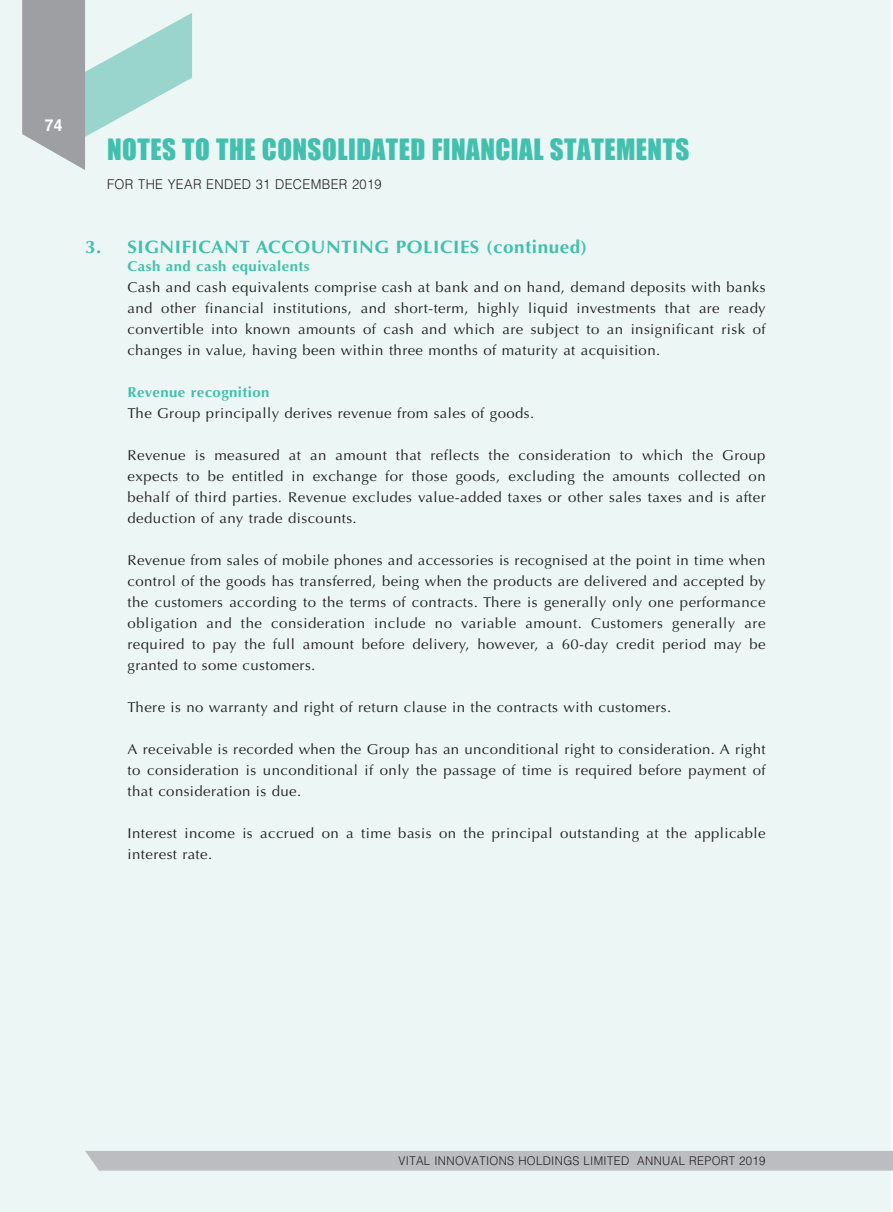
<style>
.page{position:relative;width:893px;height:1212px;background:#fff}
.page>*{position:absolute;margin:0;border:0;box-sizing:border-box;transform-origin:0 0}
.t1{font:27px "Impact";letter-spacing:.015em;color:#42bfae}
._01_H1{font:700 18px "Optima LT Std";letter-spacing:.03em;color:#42bfae;scale:1.05 1}
.t2{font:700 16.5px "Helvetica LT Std";color:#fff;scale:.95 1}
._00_txt{font:14.25px/21px "Optima LT Std";letter-spacing:.03em;color:#231f20;text-align:justify;scale:1.05 1}
._02_H2{font:700 14.25px "Optima LT Std";letter-spacing:.03em;color:#42bfae;scale:1.05 1}
.t3{font:300 13.5px "Helvetica LT Std";letter-spacing:.03em;color:#231f20;scale:.95 1}
.t4{font:300 12px "Helvetica LT Std";letter-spacing:.03em;color:#231f20;scale:.95 1}
</style>
<div class="page">
<div style="left:0;top:0;width:891px;height:1212px;background:#ecf7f5"></div>
<div style="left:85px;top:1151px;width:808px;height:19px;background:#bcbdc0"></div>
<svg style="left:22px;top:0;width:170px;height:170px"></svg>
<p class="t2" style="left:45px;top:115px;width:20px">74</p>
<h1 class="t1" style="left:107px;top:128px;width:584px">NOTES TO THE CONSOLIDATED FINANCIAL STATEMENTS</h1>
<p class="t3" style="left:107px;top:176px;width:290px">FOR THE YEAR ENDED 31 DECEMBER 2019</p>
<p class="_01_H1" style="left:85px;top:236px;width:480px">3. SIGNIFICANT ACCOUNTING POLICIES (continued)</p>
<p class="_02_H2" style="left:128px;top:258px;width:175px">Cash and cash equivalents</p>
<p class="_00_txt" style="left:128px;top:277px;width:609px">Cash and cash equivalents comprise cash at bank and on hand, demand deposits with banks and other financial institutions, and short-term, highly liquid investments that are ready convertible into known amounts of cash and which are subject to an insignificant risk of changes in value, having been within three months of maturity at acquisition.</p>
<p class="_02_H2" style="left:128px;top:384px;width:137px">Revenue recognition</p>
<p class="_00_txt" style="left:128px;top:403px;width:389px">The Group principally derives revenue from sales of goods.</p>
<p class="_00_txt" style="left:128px;top:445px;width:609px">Revenue is measured at an amount that reflects the consideration to which the Group expects to be entitled in exchange for those goods, excluding the amounts collected on behalf of third parties. Revenue excludes value-added taxes or other sales taxes and is after deduction of any trade discounts.</p>
<p class="_00_txt" style="left:128px;top:550px;width:609px">Revenue from sales of mobile phones and accessories is recognised at the point in time when control of the goods has transferred, being when the products are delivered and accepted by the customers according to the terms of contracts. There is generally only one performance obligation and the consideration include no variable amount. Customers generally are required to pay the full amount before delivery, however, a 60-day credit period may be granted to some customers.</p>
<p class="_00_txt" style="left:128px;top:697px;width:519px">There is no warranty and right of return clause in the contracts with customers.</p>
<p class="_00_txt" style="left:128px;top:739px;width:609px">A receivable is recorded when the Group has an unconditional right to consideration. A right to consideration is unconditional if only the passage of time is required before payment of that consideration is due.</p>
<p class="_00_txt" style="left:128px;top:823px;width:609px">Interest income is accrued on a time basis on the principal outstanding at the applicable interest rate.</p>
<p class="t4" style="left:399px;top:1153px;width:388px">VITAL INNOVATIONS HOLDINGS LIMITED ANNUAL REPORT 2019</p>
</div>
